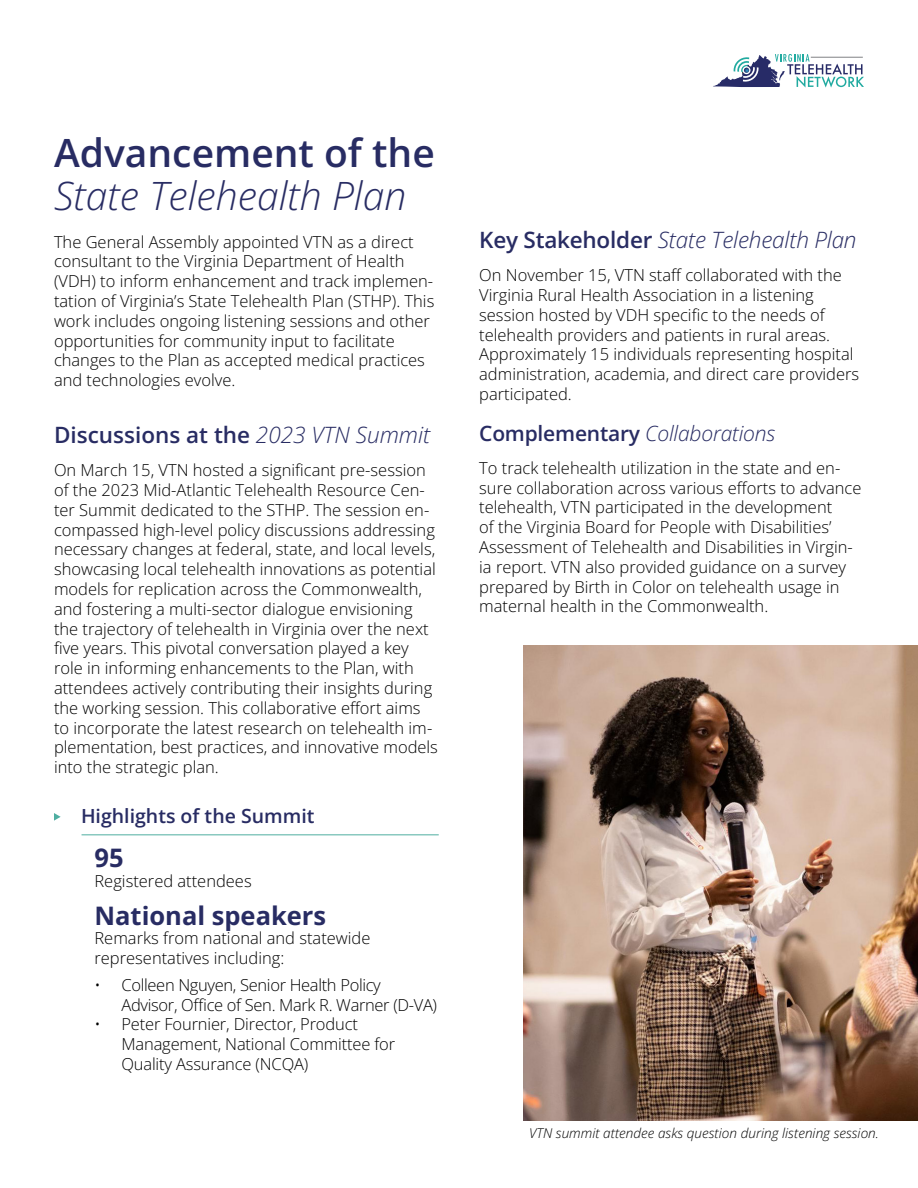
<style>
.page{position:relative;width:918px;height:1188px;background:#fff}
.page>*{position:absolute;margin:0;border:0;box-sizing:border-box;transform-origin:0 0}
.t1{font:italic 39px/42.3px "Open Sans";color:#282c63}
.Body{font:700 25.5px "Open Sans";color:#282c63}
.t2{font:italic 22.5px "Open Sans";letter-spacing:-.01em;color:#282c63}
.t3{font:600 22.5px "Open Sans";color:#282c63}
.t4{font:italic 21px "Open Sans";letter-spacing:-.01em;color:#282c63}
.Mini_Header{font:600 19.5px "Open Sans";color:#282c63}
.Body-2{font:300 16.5px/19.8px "Open Sans";color:#000}
.Body-3{font:300 16.5px/19.8px "Open Sans";letter-spacing:-.02em;color:#000}
.t5{font:italic 13.5px "Open Sans";color:#000}
.s1{font-weight:600;font-style:normal}
.s2{font-weight:400;font-style:italic}
</style>
<div class="page">
<hr style="left:82px;top:834px;width:357px;height:1px;background:#4faea1">
<svg style="left:54px;top:813px;width:7px;height:8px"></svg>
<img style="left:524px;top:645px;width:394px;height:475px">
<svg style="left:713px;top:54px;width:151px;height:34px"></svg>
<hr style="left:811px;top:57px;width:52px;height:1px;background:#808285">
<p class="t1" style="left:54px;top:131px;width:382px"><span class="s1">Advancement of the<br></span>State Telehealth Plan</p>
<p class="Body-2" style="left:54px;top:231px;width:382px">The General Assembly appointed VTN as a direct consultant to the Virginia Department of Health (VDH) to inform enhancement and track implemen&shy;tation of Virginia’s State Telehealth Plan (STHP). This work includes ongoing listening sessions and other opportunities for community input to facilitate changes to the Plan as accepted medical practices and technologies evolve.</p>
<p class="t3" style="left:54px;top:419px;width:378px">Discussions at the <span class="s2">2023 VTN Summit</span></p>
<p class="Body-2" style="left:54px;top:460px;width:386px">On March 15, VTN hosted a significant pre-session of the 2023 Mid-Atlantic Telehealth Resource Cen&shy;ter Summit dedicated to the STHP. The session en&shy;compassed high-level policy discussions addressing necessary changes at federal, state, and local levels, showcasing local telehealth innovations as potential models for replication across the Commonwealth, and fostering a multi-sector dialogue envisioning the trajectory of telehealth in Virginia over the next five years. This pivotal conversation played a key role in informing enhancements to the Plan, with attendees actively contributing their insights during the working session. This collaborative effort aims to incorporate the latest research on telehealth im&shy;plementation, best practices, and innovative models into the strategic plan.</p>
<p class="Mini_Header" style="left:81px;top:803px;width:235px">Highlights of the Summit</p>
<p class="Body" style="left:94px;top:841px;width:31px">95</p>
<p class="Body-2" style="left:94px;top:871px;width:159px">Registered attendees</p>
<p class="Body" style="left:94px;top:898px;width:233px">National speakers</p>
<p class="Body-2" style="left:94px;top:928px;width:277px">Remarks from national and statewide representatives including:</p>
<p class="Body-3" style="left:122px;top:974px;width:317px;text-indent:-27px">• Colleen Nguyen, Senior Health Policy<br>Advisor, Office of Sen. Mark R. Warner (D-VA)</p>
<p class="Body-2" style="left:122px;top:1014px;width:275px;text-indent:-27px">• Peter Fournier, Director, Product<br>Management, National Committee for<br>Quality Assurance (NCQA)</p>
<p class="t2" style="left:479px;top:224px;width:379px"><span class="s1">Key Stakeholder</span> State Telehealth Plan</p>
<p class="Body-2" style="left:479px;top:265px;width:382px">On November 15, VTN staff collaborated with the Virginia Rural Health Association in a listening session hosted by VDH specific to the needs of telehealth providers and patients in rural areas.<br>Approximately 15 individuals representing hospital administration, academia, and direct care providers participated.</p>
<p class="t4" style="left:479px;top:418px;width:298px"><span class="s1">Complementary</span> Collaborations</p>
<p class="Body-2" style="left:479px;top:458px;width:384px">To track telehealth utilization in the state and en&shy;sure collaboration across various efforts to advance telehealth, VTN participated in the development<br>of the Virginia Board for People with Disabilities’ Assessment of Telehealth and Disabilities in Virgin&shy;ia report. VTN also provided guidance on a survey prepared by Birth in Color on telehealth usage in maternal health in the Commonwealth.</p>
<p class="t5" style="left:529px;top:1123px;width:351px">VTN summit attendee asks question during listening session.</p>
</div>
